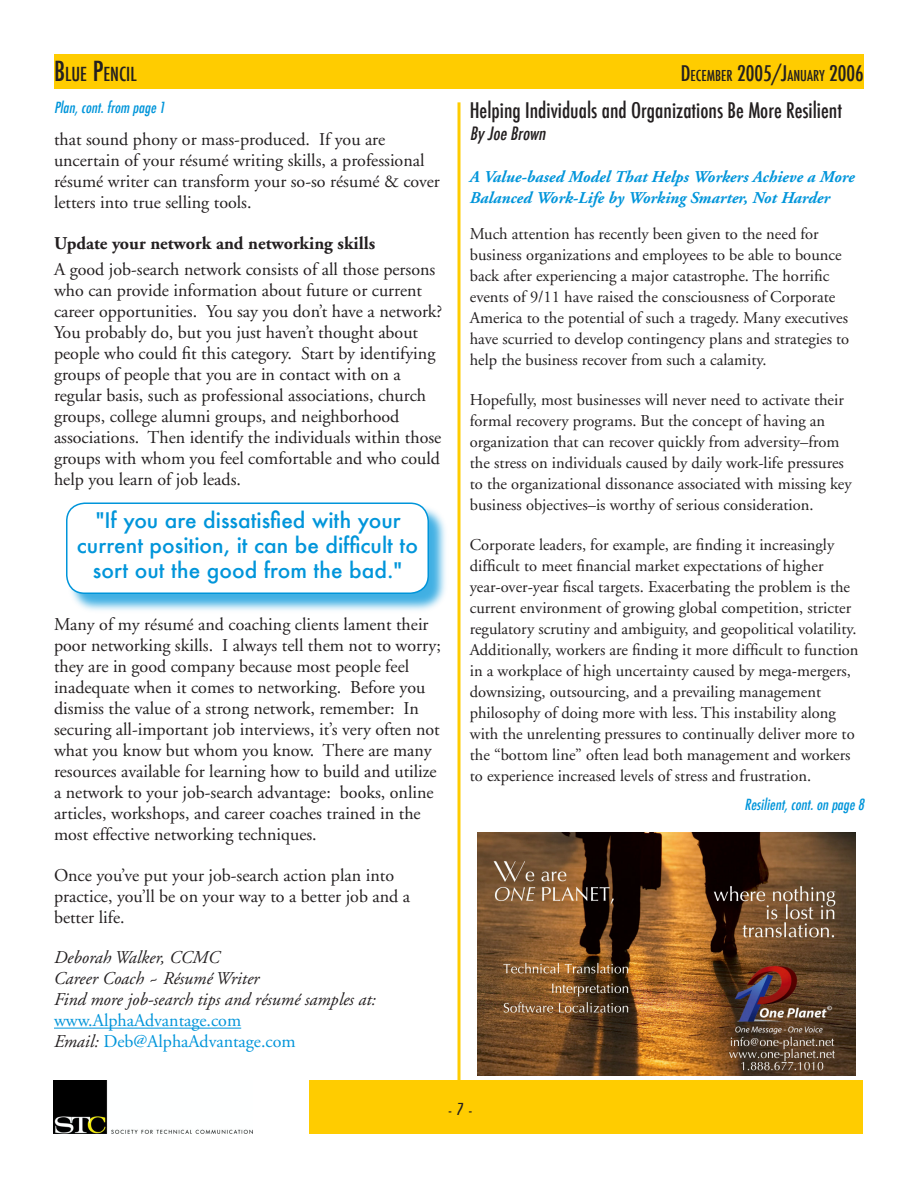
<style>
.page{position:relative;width:918px;height:1188px;background:#fff}
.page>*{position:absolute;margin:0;border:0;box-sizing:border-box;transform-origin:0 0}
.t1{font:500 21px/25.2px "Futura";color:#0095da;text-align:center}
.t2{font:500 condensed 21px "Futura";color:#231f20}
.t3{font:500 condensed 18.9px "Futura";color:#231f20}
.t4{font:18px/21px "Adobe Garamond";color:#231f20}
.t5{font:italic 18px/21px "Adobe Garamond";color:#231f20}
.t6{font:18px/21px "Adobe Garamond";color:#0095da}
.t7{font:700 18px "Adobe Garamond";color:#231f20}
.t8{font:italic 500 condensed 18px "Futura";color:#231f20}
.t9{font:18px "Washington D";color:#231f20}
.t10{font:16.5px/21px "Adobe Garamond";color:#231f20}
.t11{font:italic 700 16.5px/21px "Adobe Garamond";color:#0095da}
.t12{font:italic 500 condensed 15px "Futura";color:#0095da}
.t13{font:500 condensed 14.7px "Futura";color:#231f20}
.s1{font-size:27px}
.s2{font-size:21px}
.s3{font-style:italic;color:#231f20}
</style>
<div class="page">
<div style="left:55px;top:54px;width:809px;height:35px;background:#fc0"></div>
<div style="left:310px;top:1080px;width:553px;height:53px;background:#fc0"></div>
<img style="left:54px;top:1080px;width:198px;height:54px">
<hr style="left:457px;top:102px;width:3px;height:980px;background:#fc0">
<hr style="left:54px;top:1028px;width:187px;height:1px;background:#0095da">
<div style="left:67px;top:503px;width:383px;height:111px;background:#0095da;opacity:.75"></div>
<svg style="left:66px;top:502px;width:364px;height:91px"></svg>
<img style="left:477px;top:832px;width:378px;height:244px">
<p class="t3" style="left:54px;top:62px;width:84px"><span class="s1">B</span>LUE <span class="s1">P</span>ENCIL</p>
<p class="t13" style="left:681px;top:66px;width:185px"><span class="s2">D</span>ECEMBER <span class="s2">2005/J</span>ANUARY <span class="s2">2006</span></p>
<p class="t12" style="left:54px;top:98px;width:116px">Plan,cont.from page1</p>
<p class="t4" style="left:54px;top:129px;width:387px">that sound phony or mass-produced. If you are uncertain of your résumé writing skills, a professional résumé writer can transform your so-so résumé &amp; cover letters into true selling tools.</p>
<p class="t7" style="left:54px;top:233px;width:323px">Update your network and networking skills</p>
<p class="t4" style="left:54px;top:259px;width:390px">A good job-search network consists of all those persons who can provide information about future or current career opportunities. You say you don’t have a network?<br>You probably do, but you just haven’t thought about people who could fit this category. Start by identifying groups of people that you are in contact with on a regular basis, such as professional associations, church groups, college alumni groups, and neighborhood associations. Then identify the individuals within those groups with whom you feel comfortable and who could help you learn of job leads.</p>
<p class="t2" style="left:470px;top:97px;width:374px">Helping Individuals and Organizations Be More Resilient</p>
<p class="t8" style="left:470px;top:121px;width:81px">ByJoeBrown</p>
<p class="t11" style="left:470px;top:167px;width:386px">A Value-based Model That Helps Workers Achieve a More<br>Balanced Work-Life by Working Smarter, Not Harder</p>
<p class="t10" style="left:470px;top:223px;width:381px">Much attention has recently been given to the need for business organizations and employees to be able to bounce back after experiencing a major catastrophe. The horrific events of 9/11 have raised the consciousness of Corporate America to the potential of such a tragedy. Many executives have scurried to develop contingency plans and strategies to help the business recover from such a calamity.</p>
<p class="t10" style="left:470px;top:390px;width:383px">Hopefully, most businesses will never need to activate their formal recovery programs. But the concept of having an organization that can recover quickly from adversity–from the stress on individuals caused by daily work-life pressures to the organizational dissonance associated with missing key business objectives–is worthy of serious consideration.</p>
<p class="t10" style="left:470px;top:535px;width:390px">Corporate leaders, for example, are finding it increasingly difficult to meet financial market expectations of higher year-over-year fiscal targets. Exacerbating the problem is the current environment of growing global competition, stricter regulatory scrutiny and ambiguity, and geopolitical volatility.<br>Additionally, workers are finding it more difficult to function in a workplace of high uncertainty caused by mega-mergers, downsizing, outsourcing, and a prevailing management philosophy of doing more with less. This instability along with the unrelenting pressures to continually deliver more to the “bottom line” often lead both management and workers to experience increased levels of stress and frustration.</p>
<p class="t12" style="left:745px;top:795px;width:124px">Resilient,cont.onpage8</p>
<p class="t1" style="left:77px;top:507px;width:343px">"If you are dissatisfied with your current position, it can be difficult to sort out the good from the bad."</p>
<p class="t4" style="left:54px;top:615px;width:388px">Many of my résumé and coaching clients lament their poor networking skills. I always tell them not to worry; they are in good company because most people feel inadequate when it comes to networking. Before you dismiss the value of a strong network, remember: In securing all-important job interviews, it’s very often not what you know but whom you know. There are many resources available for learning how to build and utilize a network to your job-search advantage: books, online articles, workshops, and career coaches trained in the most effective networking techniques.</p>
<p class="t4" style="left:54px;top:865px;width:358px">Once you’ve put your job-search action plan into practice, you’ll be on your way to a better job and a better life.</p>
<p class="t5" style="left:54px;top:948px;width:324px">Deborah Walker, CCMC<br>Career Coach ~ Résumé Writer<br>Find more job-search tips and résumé samples at:</p>
<p class="t6" style="left:54px;top:1011px;width:243px">www.AlphaAdvantage.com<br><span class="s3">Email:</span> Deb@AlphaAdvantage.com</p>
<p class="t9" style="left:449px;top:1099px;width:24px">- 7 -</p>
</div>
